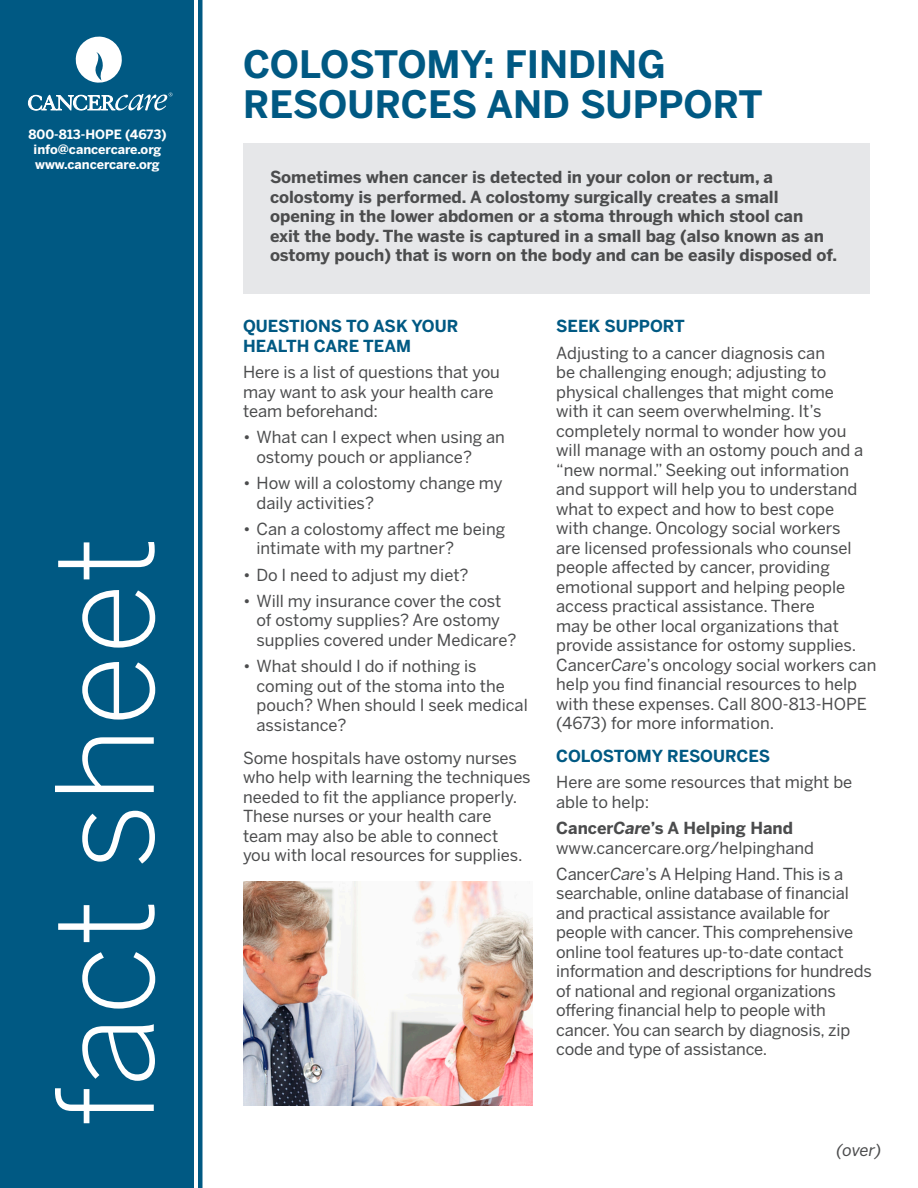
<style>
.page{position:relative;width:918px;height:1188px;background:#fff}
.page>*{position:absolute;margin:0;border:0;box-sizing:border-box;transform-origin:0 0}
.t1{font:300 133.5px "Benton Sans";color:#fff}
.t2{font:700 37.5px/40.5px "Benton Sans";color:#005983}
.Leadder{font:16.5px/19.5px "Benton Sans";color:#4b4c4d}
.Leadder-2{font:700 16.5px/19.5px "Benton Sans";color:#4b4c4d}
.Leadder-3{font:700 16.5px/19.5px "Benton Sans";color:#005983}
.Leadder-4{font:italic 16.5px "Benton Sans";color:#4b4c4d}
.t3{font:700 12.75px "Benton Sans";color:#fff}
.s1{font-style:italic}
</style>
<div class="page">
<div style="left:0;top:0;width:193px;height:1188px;background:#005983"></div>
<hr style="left:198px;top:0;width:4px;height:1188px;background:#005983">
<svg style="left:75px;top:36px;width:47px;height:47px"></svg>
<svg style="left:28px;top:93px;width:144px;height:17px"></svg>
<img style="left:243px;top:882px;width:289px;height:224px">
<div style="left:243px;top:143px;width:626px;height:150px;background:#e6e7e9"></div>
<p class="t3" style="left:28px;top:127px;width:140px">800-813-HOPE (4673)</p>
<p class="t3" style="left:34px;top:142px;width:129px">info@cancercare.org</p>
<p class="t3" style="left:35px;top:157px;width:126px">www.cancercare.org</p>
<p class="t1" style="left:27px;top:1127px;width:592px;rotate:-90deg">fact sheet</p>
<p class="t2" style="left:243px;top:43px;width:521px">COLOSTOMY: FINDING<br>RESOURCES AND SUPPORT</p>
<p class="Leadder-2" style="left:270px;top:167px;width:569px">Sometimes when cancer is detected in your colon or rectum, a colostomy is performed. A colostomy surgically creates a small opening in the lower abdomen or a stoma through which stool can exit the body. The waste is captured in a small bag (also known as an ostomy pouch) that is worn on the body and can be easily disposed of.</p>
<p class="Leadder-3" style="left:243px;top:316px;width:217px">QUESTIONS TO ASK YOUR<br>HEALTH CARE TEAM</p>
<p class="Leadder" style="left:243px;top:362px;width:259px">Here is a list of questions that you may want to ask your health care team beforehand:</p>
<p class="Leadder" style="left:256px;top:427px;width:250px;text-indent:-14px">• What can I expect when using an ostomy pouch or appliance?</p>
<p class="Leadder" style="left:256px;top:473px;width:248px;text-indent:-14px">• How will a colostomy change my daily activities?</p>
<p class="Leadder" style="left:256px;top:519px;width:250px;text-indent:-14px">• Can a colostomy affect me being intimate with my partner?</p>
<p class="Leadder" style="left:243px;top:565px;width:227px">• Do I need to adjust my diet?</p>
<p class="Leadder" style="left:256px;top:591px;width:262px;text-indent:-14px">• Will my insurance cover the cost of ostomy supplies? Are ostomy supplies covered under Medicare?</p>
<p class="Leadder" style="left:256px;top:656px;width:273px;text-indent:-14px">• What should I do if nothing is coming out of the stoma into the pouch? When should I seek medical assistance?</p>
<p class="Leadder" style="left:243px;top:748px;width:289px">Some hospitals have ostomy nurses who help with learning the techniques needed to fit the appliance properly.<br>These nurses or your health care team may also be able to connect<br>you with local resources for supplies.</p>
<p class="Leadder-3" style="left:556px;top:316px;width:130px">SEEK SUPPORT</p>
<p class="Leadder" style="left:556px;top:343px;width:322px">Adjusting to a cancer diagnosis can<br>be challenging enough; adjusting to physical challenges that might come<br>with it can seem overwhelming. It’s completely normal to wonder how you<br>will manage with an ostomy pouch and a “new normal.” Seeking out information and support will help you to understand what to expect and how to best cope<br>with change. Oncology social workers<br>are licensed professionals who counsel people affected by cancer, providing emotional support and helping people access practical assistance. There<br>may be other local organizations that provide assistance for ostomy supplies.<br>Cancer<span class="s1">Care</span>’s oncology social workers can help you find financial resources to help with these expenses. Call 800-813-HOPE (4673) for more information.</p>
<p class="Leadder-3" style="left:556px;top:746px;width:216px">COLOSTOMY RESOURCES</p>
<p class="Leadder" style="left:556px;top:772px;width:298px">Here are some resources that might be able to help:</p>
<p class="Leadder-2" style="left:556px;top:818px;width:238px">Cancer<span class="s1">Care</span>’s A Helping Hand</p>
<p class="Leadder" style="left:556px;top:838px;width:259px">www.cancercare.org/helpinghand</p>
<p class="Leadder" style="left:556px;top:864px;width:317px">Cancer<span class="s1">Care</span>’s A Helping Hand. This is a searchable, online database of financial and practical assistance available for people with cancer. This comprehensive online tool features up-to-date contact information and descriptions for hundreds of national and regional organizations offering financial help to people with cancer. You can search by diagnosis, zip code and type of assistance.</p>
<p class="Leadder-4" style="left:836px;top:1140px;width:47px">(over)</p>
</div>
